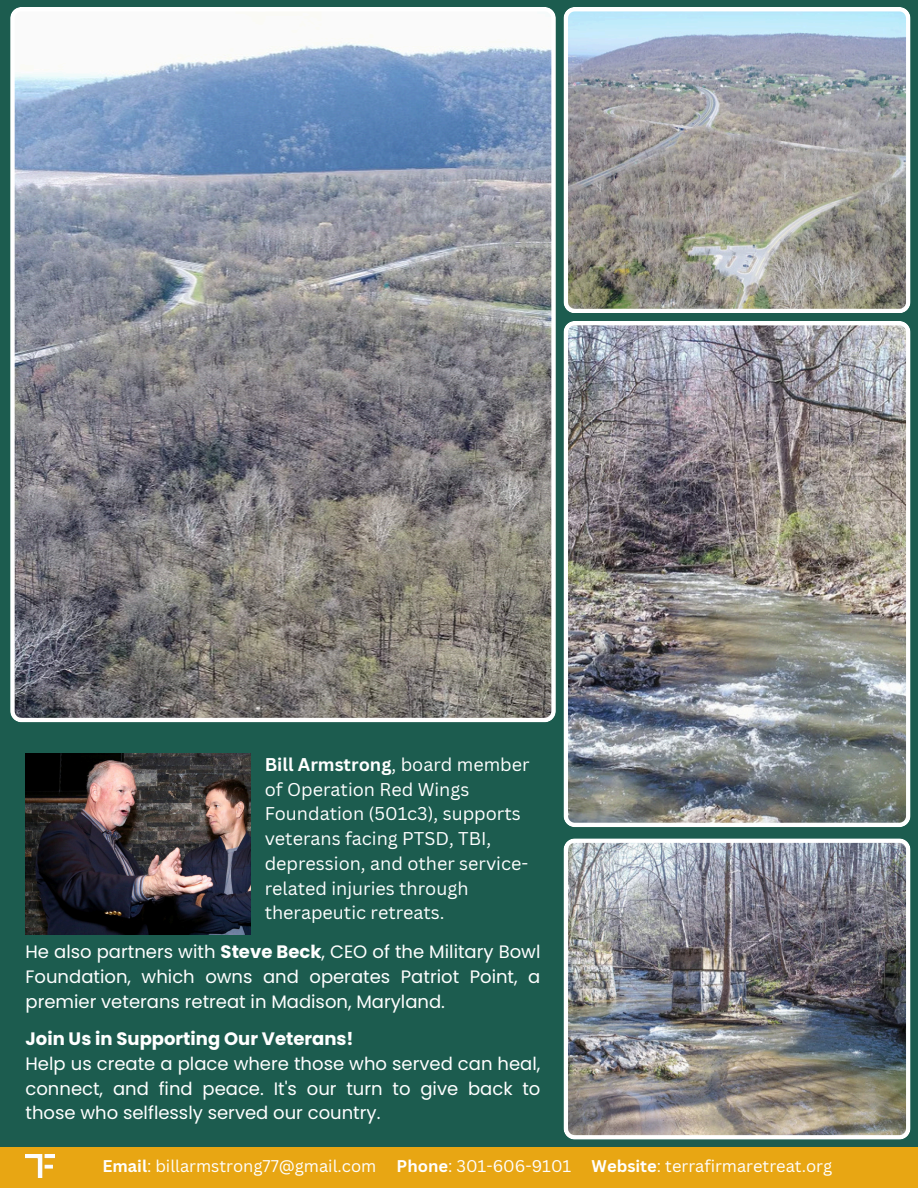
<style>
.page{position:relative;width:918px;height:1188px;background:#1c5c4f}
.page>*{position:absolute;margin:0;border:0;box-sizing:border-box;transform-origin:0 0}
.t1{font:18px/24.8px "Poppins";color:#fff}
.t2{font:18px/24.8px "Canva Sans";color:#fff}
.t3{font:16.5px "Canva Sans";color:#fff}
.s1{font-weight:700}
</style>
<div class="page">
<img style="left:564px;top:7px;width:346px;height:306px">
<img style="left:564px;top:321px;width:346px;height:506px">
<div style="left:0;top:1148px;width:918px;height:40px;background:#e8a613"></div>
<img style="left:564px;top:838px;width:346px;height:302px">
<svg style="left:10px;top:7px;width:546px;height:715px;background:#8d919a"></svg>
<img style="left:26px;top:1154px;width:29px;height:24px">
<img style="left:26px;top:753px;width:225px;height:181px">
<h1 class="t2" style="left:265px;top:752px;width:266px"><span class="s1">Bill Armstrong</span>, board member of Operation Red Wings<br>Foundation (501c3), supports veterans facing PTSD, TBI, depression, and other service&shy;related injuries through therapeutic retreats.</h1>
<h1 class="t1" style="left:26px;top:940px;width:516px;text-align:justify">He also partners with <span class="s1">Steve Beck</span>, CEO of the Military Bowl Foundation, which owns and operates Patriot Point, a premier veterans retreat in Madison, Maryland.</h1>
<h1 class="t1" style="left:26px;top:1026px;width:516px"><span class="s1">Join Us in Supporting Our Veterans!<br></span>Help us create a place where those who served can heal, connect, and find peace. It's our turn to give back to those who selflessly served our country.</h1>
<p class="t3" style="left:102px;top:1154px;width:731px"><span class="s1">Email</span>: billarmstrong77@gmail.com <span class="s1">Phone</span>: 301-606-9101 <span class="s1">Website</span>: terrafirmaretreat.org</p>
</div>
